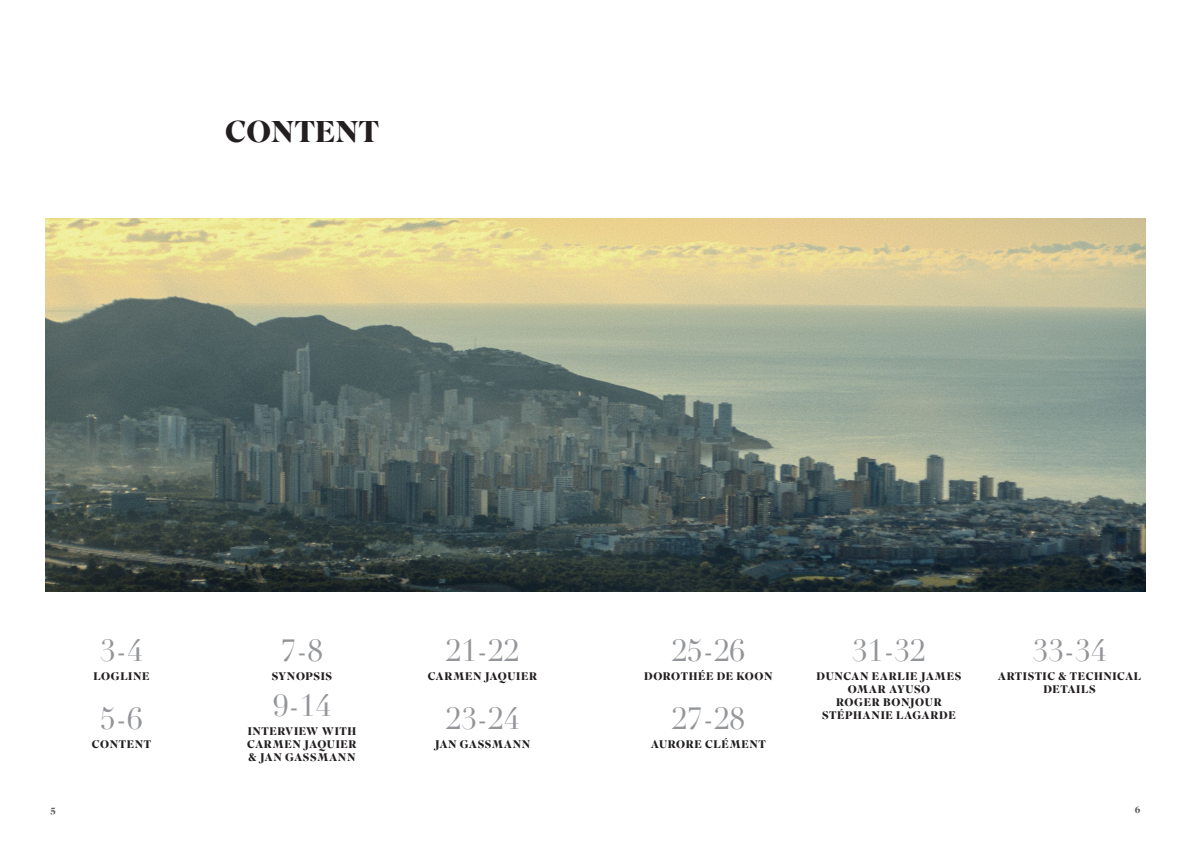
<style>
.page{position:relative;width:1191px;height:842px;background:#fff}
.page>*{position:absolute;margin:0;border:0;box-sizing:border-box;transform-origin:0 0}
.Summary__Page_Number{font:30px "Didot LT";color:#939598}
.Title_30pt_Black__Centered{font:700 30px "Superior Title";letter-spacing:.005em;color:#231f20}
.Summary__Title_Text{font:700 11px/13.2px "Superior Title";letter-spacing:.05em;color:#231f20;text-align:center}
.t1{font:700 10px "Superior Title";color:#636366}
</style>
<div class="page">
<img style="left:45px;top:219px;width:1100px;height:372px">
<p class="Title_30pt_Black__Centered" style="left:225px;top:113px;width:155px">CONTENT</p>
<p class="Summary__Page_Number" style="left:100px;top:633px;width:44px">3-4</p>
<p class="Summary__Title_Text" style="left:93px;top:670px;width:58px">LOGLINE</p>
<p class="Summary__Page_Number" style="left:100px;top:701px;width:44px">5-6</p>
<p class="Summary__Title_Text" style="left:92px;top:738px;width:61px">CONTENT</p>
<p class="Summary__Page_Number" style="left:281px;top:633px;width:44px">7-8</p>
<p class="Summary__Title_Text" style="left:272px;top:670px;width:62px">SYNOPSIS</p>
<p class="Summary__Page_Number" style="left:273px;top:687px;width:59px">9-14</p>
<p class="Summary__Title_Text" style="left:247px;top:725px;width:111px;text-align:left">INTERVIEW WITH<br>CARMEN JAQUIER</p>
<p class="Summary__Title_Text" style="left:248px;top:751px;width:109px">&amp; JAN GASSMANN</p>
<p class="Summary__Page_Number" style="left:446px;top:633px;width:75px">21-22</p>
<p class="Summary__Title_Text" style="left:428px;top:670px;width:111px">CARMEN JAQUIER</p>
<p class="Summary__Page_Number" style="left:446px;top:701px;width:75px">23-24</p>
<p class="Summary__Title_Text" style="left:435px;top:738px;width:97px">JAN GASSMANN</p>
<p class="Summary__Page_Number" style="left:671px;top:633px;width:75px">25-26</p>
<p class="Summary__Title_Text" style="left:644px;top:670px;width:130px">DOROTHÉE DE KOON</p>
<p class="Summary__Page_Number" style="left:671px;top:701px;width:75px">27-28</p>
<p class="Summary__Title_Text" style="left:651px;top:738px;width:116px">AURORE CLÉMENT</p>
<p class="Summary__Page_Number" style="left:852px;top:633px;width:75px">31-32</p>
<p class="Summary__Title_Text" style="left:816px;top:670px;width:146px">DUNCAN EARLIE JAMES<br>OMAR AYUSO<br>ROGER BONJOUR<br>STÉPHANIE LAGARDE</p>
<p class="Summary__Page_Number" style="left:1032px;top:633px;width:75px">33-34</p>
<p class="Summary__Title_Text" style="left:998px;top:670px;width:145px">ARTISTIC &amp; TECHNICAL<br>DETAILS</p>
<p class="t1" style="left:50px;top:803px;width:7px">5</p>
<p class="t1" style="left:1135px;top:803px;width:7px">6</p>
</div>
